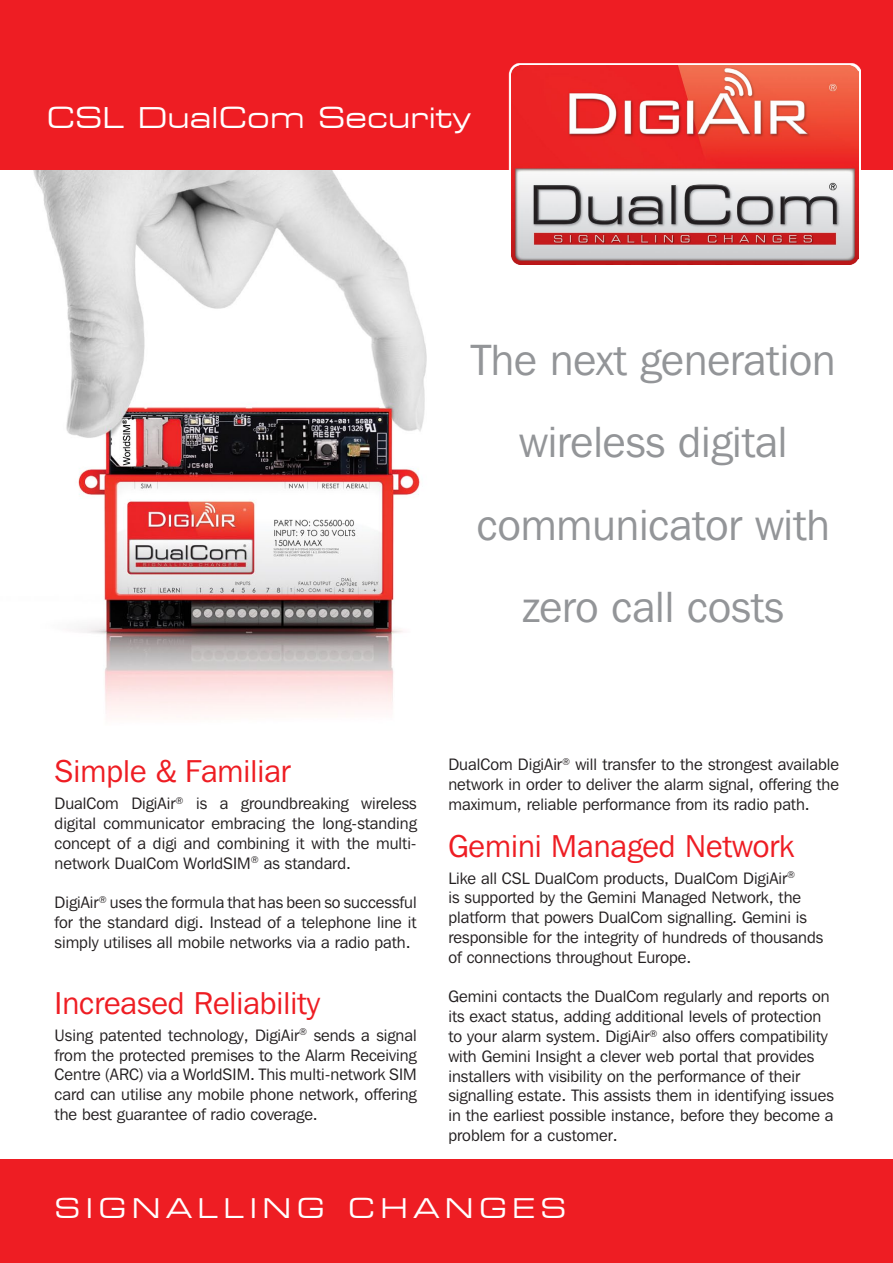
<style>
.page{position:relative;width:893px;height:1263px;background:#fff}
.page>*{position:absolute;margin:0;border:0;box-sizing:border-box;transform-origin:0 0}
.t1{font:43.5px/82.5px "Franklin Gothic IT Cby BT";color:#939598;text-align:center}
.t2{font:31.5px "Franklin Gothic IT Cby BT";color:#ee1d23}
.t3{font:expanded 28.5px "Square 721 BT";color:#fff}
.t4{font:expanded 27px "Square 721 BT";letter-spacing:.2em;color:#fff}
.t5{font:16.5px/19.8px "Franklin Gothic IT Cby BT";color:#231f20;text-align:justify}
</style>
<div class="page">
<img style="left:0;top:169px;width:509px;height:545px">
<div style="left:0;top:1160px;width:893px;height:103px;background:#ee1d23"></div>
<div style="left:0;top:0;width:893px;height:169px;background:#ee1d23"></div>
<div style="left:509px;top:63px;width:352px;height:203px;background:linear-gradient(to bottom,#fef2f2,#fff)"></div>
<img style="left:511px;top:65px;width:348px;height:199px">
<h3 class="t3" style="left:47px;top:101px;width:426px">CSL DualCom Security</h3>
<h1 class="t1" style="left:471px;top:317px;width:366px">The next generation wireless digital communicator with zero call costs</h1>
<h2 class="t2" style="left:55px;top:752px;width:237px">Simple &amp; Familiar</h2>
<p class="t5" style="left:55px;top:793px;width:364px">DualCom DigiAir<sup>®</sup> is a groundbreaking wireless digital communicator embracing the long-standing concept of a digi and combining it with the multi&shy;network DualCom WorldSIM<sup>®</sup> as standard.</p>
<p class="t5" style="left:55px;top:892px;width:364px">DigiAir<sup>®</sup> uses the formula that has been so successful for the standard digi. Instead of a telephone line it simply utilises all mobile networks via a radio path.</p>
<h2 class="t2" style="left:55px;top:983px;width:267px">Increased Reliability</h2>
<p class="t5" style="left:55px;top:1025px;width:364px">Using patented technology, DigiAir<sup>®</sup> sends a signal from the protected premises to the Alarm Receiving Centre (ARC) via a WorldSIM. This multi-network SIM card can utilise any mobile phone network, offering the best guarantee of radio coverage.</p>
<p class="t5" style="left:448px;top:754px;width:392px">DualCom DigiAir<sup>®</sup> will transfer to the strongest available network in order to deliver the alarm signal, offering the maximum, reliable performance from its radio path.</p>
<h2 class="t2" style="left:448px;top:826px;width:347px">Gemini Managed Network</h2>
<p class="t5" style="left:448px;top:868px;width:376px;text-align:left">Like all CSL DualCom products, DualCom DigiAir<sup>®<br></sup>is supported by the Gemini Managed Network, the platform that powers DualCom signalling. Gemini is responsible for the integrity of hundreds of thousands of connections throughout Europe.</p>
<p class="t5" style="left:448px;top:986px;width:387px;text-align:left">Gemini contacts the DualCom regularly and reports on its exact status, adding additional levels of protection to your alarm system. DigiAir<sup>®</sup> also offers compatibility with Gemini Insight a clever web portal that provides installers with visibility on the performance of their signalling estate. This assists them in identifying issues in the earliest possible instance, before they become a problem for a customer.</p>
<h3 class="t4" style="left:55px;top:1192px;width:513px">SIGNALLING CHANGES</h3>
</div>
